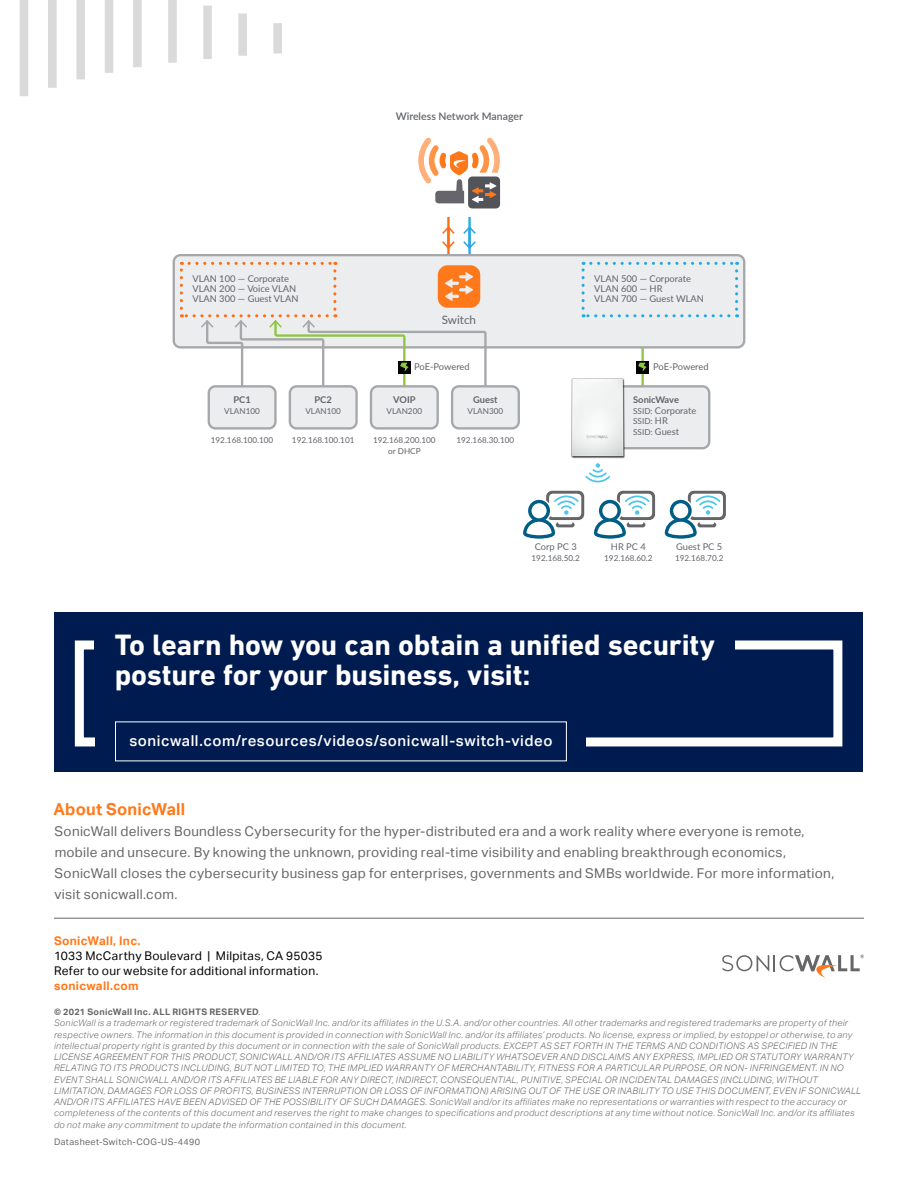
<style>
.page{position:relative;width:918px;height:1188px;background:#fff}
.page>*{position:absolute;margin:0;border:0;box-sizing:border-box;transform-origin:0 0}
.t1{font:700 30px/30px "DIN Next LT Pro";letter-spacing:-.01em;color:#fff}
.t2{font:700 16.5px "Aktiv Grotesk";letter-spacing:.01em;color:#ff791a}
.t3{font:500 15px "Aktiv Grotesk";letter-spacing:.035em;color:#fff}
.t4{font:13.5px/21px "Aktiv Grotesk";letter-spacing:.02em;color:#666}
.t5{font:12px/15px "Aktiv Grotesk";letter-spacing:.025em;color:#000}
.t6{font:700 12px "Aktiv Grotesk";letter-spacing:.025em;color:#ff791a}
.t7{font:11.7px "Lato";color:#61646a}
.t8{font:600 10.5px "Lato";color:#61646a}
.t9{font:9.3px/10.5px "Lato";color:#61646a}
.t10{font:700 9.3px/10.5px "Lato";color:#61646a}
.t11{font:italic 300 9px/11.2px "Aktiv Grotesk";letter-spacing:.035em;color:#666}
.t12{font:9px "Aktiv Grotesk";letter-spacing:.035em;color:#666}
.t13{font:8.1px/10.5px "Lato";color:#61646a}
.s1{font-weight:400;font-size:8.1px}
.s2{font-weight:400}
.s3{font-size:9.3px}
.s4{font-weight:700;font-style:normal}
</style>
<div class="page">
<svg style="left:20px;top:0;width:262px;height:96px"></svg>
<svg style="left:722px;top:955px;width:142px;height:23px"></svg>
<hr style="left:54px;top:918px;width:810px;height:1px;background:#666">
<hr style="left:484px;top:343px;width:3px;height:68px;background:#a5a7aa">
<div style="left:452px;top:386px;width:67px;height:42px;background:#ebedee;border-radius:7px"></div>
<div style="left:451px;top:385px;width:69px;height:45px;border:2px solid #a5a7aa;border-radius:7px"></div>
<hr style="left:403px;top:343px;width:2px;height:68px;background:#8dc63f">
<div style="left:371px;top:386px;width:67px;height:42px;background:#ebedee;border-radius:7px"></div>
<div style="left:370px;top:385px;width:69px;height:45px;border:2px solid #a5a7aa;border-radius:7px"></div>
<hr style="left:322px;top:343px;width:2px;height:68px;background:#a5a7aa">
<div style="left:290px;top:386px;width:67px;height:42px;background:#ebedee;border-radius:7px"></div>
<div style="left:289px;top:385px;width:69px;height:45px;border:2px solid #a5a7aa;border-radius:7px"></div>
<hr style="left:241px;top:343px;width:2px;height:68px;background:#a5a7aa">
<div style="left:209px;top:386px;width:66px;height:42px;background:#ebedee;border-radius:7px"></div>
<div style="left:208px;top:385px;width:69px;height:45px;border:2px solid #a5a7aa;border-radius:7px"></div>
<hr style="left:642px;top:343px;width:2px;height:68px;background:#8dc63f">
<hr style="left:447px;top:196px;width:3px;height:51px;background:#ff6c11">
<svg style="left:442px;top:241px;width:13px;height:7px"></svg>
<hr style="left:447px;top:228px;width:3px;height:64px;background:#ff6c11">
<svg style="left:442px;top:226px;width:13px;height:8px"></svg>
<hr style="left:468px;top:196px;width:3px;height:51px;background:#26a9e1">
<svg style="left:463px;top:241px;width:13px;height:7px"></svg>
<hr style="left:468px;top:228px;width:3px;height:64px;background:#26a9e1">
<svg style="left:463px;top:226px;width:13px;height:8px"></svg>
<div style="left:174px;top:255px;width:570px;height:92px;background:#ebedee;border-radius:7px"></div>
<div style="left:173px;top:254px;width:572px;height:95px;border:2px solid #a5a7aa;border-radius:7px"></div>
<div style="left:582px;top:386px;width:127px;height:62px;background:#ebedee;border-radius:7px"></div>
<div style="left:581px;top:385px;width:129px;height:64px;border:2px solid #a5a7aa;border-radius:7px"></div>
<svg style="left:583px;top:314px;width:146px;height:3px"></svg>
<svg style="left:582px;top:262px;width:3px;height:46px"></svg>
<svg style="left:591px;top:262px;width:147px;height:3px"></svg>
<svg style="left:735px;top:271px;width:3px;height:46px"></svg>
<svg style="left:398px;top:361px;width:12px;height:12px"></svg>
<svg style="left:400px;top:363px;width:9px;height:9px"></svg>
<svg style="left:636px;top:361px;width:12px;height:12px"></svg>
<svg style="left:638px;top:363px;width:9px;height:9px"></svg>
<img style="left:571px;top:378px;width:63px;height:81px">
<svg style="left:523px;top:490px;width:62px;height:49px"></svg>
<svg style="left:593px;top:490px;width:63px;height:49px"></svg>
<svg style="left:664px;top:490px;width:62px;height:49px"></svg>
<svg style="left:585px;top:463px;width:25px;height:19px"></svg>
<svg style="left:180px;top:262px;width:308px;height:88px"></svg>
<div style="left:414px;top:126px;width:90px;height:91px;background:#fff"></div>
<div style="left:468px;top:177px;width:32px;height:31px;background:#53535a;border-radius:4px"></div>
<svg style="left:418px;top:137px;width:83px;height:66px"></svg>
<div style="left:55px;top:613px;width:808px;height:159px;background:#001b50"></div>
<div style="left:75px;top:641px;width:767px;height:105px;border:9px solid #fff"></div>
<div style="left:94px;top:633px;width:641px;height:60px;background:#001b50"></div>
<div style="left:96px;top:722px;width:490px;height:42px;background:#001b50"></div>
<p class="t8" style="left:396px;top:109px;width:128px">Wireless Network Manager</p>
<p class="t9" style="left:192px;top:273px;width:108px">VLAN 100 — Corporate<br>VLAN 200 — Voice VLAN<br>VLAN 300 — Guest VLAN</p>
<p class="t10" style="left:233px;top:394px;width:19px">PC1</p>
<p class="t13" style="left:224px;top:405px;width:37px">VLAN100</p>
<p class="t10" style="left:315px;top:394px;width:19px">PC2</p>
<p class="t13" style="left:305px;top:405px;width:37px">VLAN100</p>
<p class="t7" style="left:442px;top:311px;width:36px">Switch</p>
<p class="t9" style="left:414px;top:361px;width:57px">PoE-Powered</p>
<p class="t10" style="left:393px;top:394px;width:24px">VOIP</p>
<p class="t13" style="left:387px;top:405px;width:37px">VLAN200</p>
<p class="t10" style="left:473px;top:394px;width:26px">Guest</p>
<p class="t13" style="left:468px;top:405px;width:37px">VLAN300</p>
<p class="t13" style="left:211px;top:435px;width:64px">192.168.100.100</p>
<p class="t13" style="left:292px;top:435px;width:64px">192.168.100.101</p>
<p class="t13" style="left:373px;top:435px;width:64px;text-align:center">192.168.200.100 or DHCP</p>
<p class="t13" style="left:457px;top:435px;width:59px">192.168.30.100</p>
<p class="t9" style="left:594px;top:273px;width:111px">VLAN 500 — Corporate<br>VLAN 600 — HR<br>VLAN 700 — Guest WLAN</p>
<p class="t9" style="left:653px;top:361px;width:57px">PoE-Powered</p>
<p class="t10" style="left:633px;top:394px;width:65px">SonicWave<br><span class="s1">SSID:</span> <span class="s2">Corporate</span></p>
<p class="t13" style="left:633px;top:416px;width:47px">SSID: <span class="s3">HR<br></span>SSID: <span class="s3">Guest</span></p>
<p class="t9" style="left:535px;top:541px;width:44px">Corp PC 3</p>
<p class="t13" style="left:532px;top:552px;width:50px">192.168.50.2</p>
<p class="t9" style="left:611px;top:541px;width:36px">HR PC 4</p>
<p class="t13" style="left:604px;top:552px;width:50px">192.168.60.2</p>
<p class="t9" style="left:676px;top:541px;width:48px">Guest PC 5</p>
<p class="t13" style="left:675px;top:552px;width:50px">192.168.70.2</p>
<h1 class="t1" style="left:115px;top:630px;width:602px">To learn how you can obtain a unified security posture for your business, visit:</h1>
<h3 class="t3" style="left:129px;top:733px;width:425px">sonicwall.com/resources/videos/sonicwall-switch-video</h3>
<h2 class="t2" style="left:53px;top:800px;width:133px">About SonicWall</h2>
<p class="t4" style="left:54px;top:821px;width:781px">SonicWall delivers Boundless Cybersecurity for the hyper‑distributed era and a work reality where everyone is remote, mobile and unsecure. By knowing the unknown, providing real-time visibility and enabling breakthrough economics, SonicWall closes the cybersecurity business gap for enterprises, governments and SMBs worldwide. For more information, visit sonicwall.com.</p>
<h3 class="t6" style="left:54px;top:934px;width:88px">SonicWall, Inc.</h3>
<h3 class="t5" style="left:54px;top:949px;width:270px">1033 McCarthy Boulevard | Milpitas, CA 95035<br>Refer to our website for additional information.</h3>
<h3 class="t6" style="left:54px;top:979px;width:86px">sonicwall.com</h3>
<p class="t11" style="left:54px;top:1006px;width:809px"><span class="s4">© 2021 SonicWall Inc. ALL RIGHTS RESERVED</span>.<br>SonicWall is a trademark or registered trademark of SonicWall Inc. and/or its affiliates in the U.S.A. and/or other countries. All other trademarks and registered trademarks are property of their respective owners. The information in this document is provided in connection with SonicWall Inc. and/or its affiliates’ products. No license, express or implied, by estoppel or otherwise, to any intellectual property right is granted by this document or in connection with the sale of SonicWall products. EXCEPT AS SET FORTH IN THE TERMS AND CONDITIONS AS SPECIFIED IN THE LICENSE AGREEMENT FOR THIS PRODUCT, SONICWALL AND/OR ITS AFFILIATES ASSUME NO LIABILITY WHATSOEVER AND DISCLAIMS ANY EXPRESS, IMPLIED OR STATUTORY WARRANTY RELATING TO ITS PRODUCTS INCLUDING, BUT NOT LIMITED TO, THE IMPLIED WARRANTY OF MERCHANTABILITY, FITNESS FOR A PARTICULAR PURPOSE, OR NON- INFRINGEMENT. IN NO EVENT SHALL SONICWALL AND/OR ITS AFFILIATES BE LIABLE FOR ANY DIRECT, INDIRECT, CONSEQUENTIAL, PUNITIVE, SPECIAL OR INCIDENTAL DAMAGES (INCLUDING, WITHOUT LIMITATION, DAMAGES FOR LOSS OF PROFITS, BUSINESS INTERRUPTION OR LOSS OF INFORMATION) ARISING OUT OF THE USE OR INABILITY TO USE THIS DOCUMENT, EVEN IF SONICWALL AND/OR ITS AFFILIATES HAVE BEEN ADVISED OF THE POSSIBILITY OF SUCH DAMAGES. SonicWall and/or its affiliates make no representations or warranties with respect to the accuracy or completeness of the contents of this document and reserves the right to make changes to specifications and product descriptions at any time without notice. SonicWall Inc. and/or its affiliates do not make any commitment to update the information contained in this document.</p>
<p class="t12" style="left:54px;top:1137px;width:148px">Datasheet-Switch-COG-US-4490</p>
</div>
